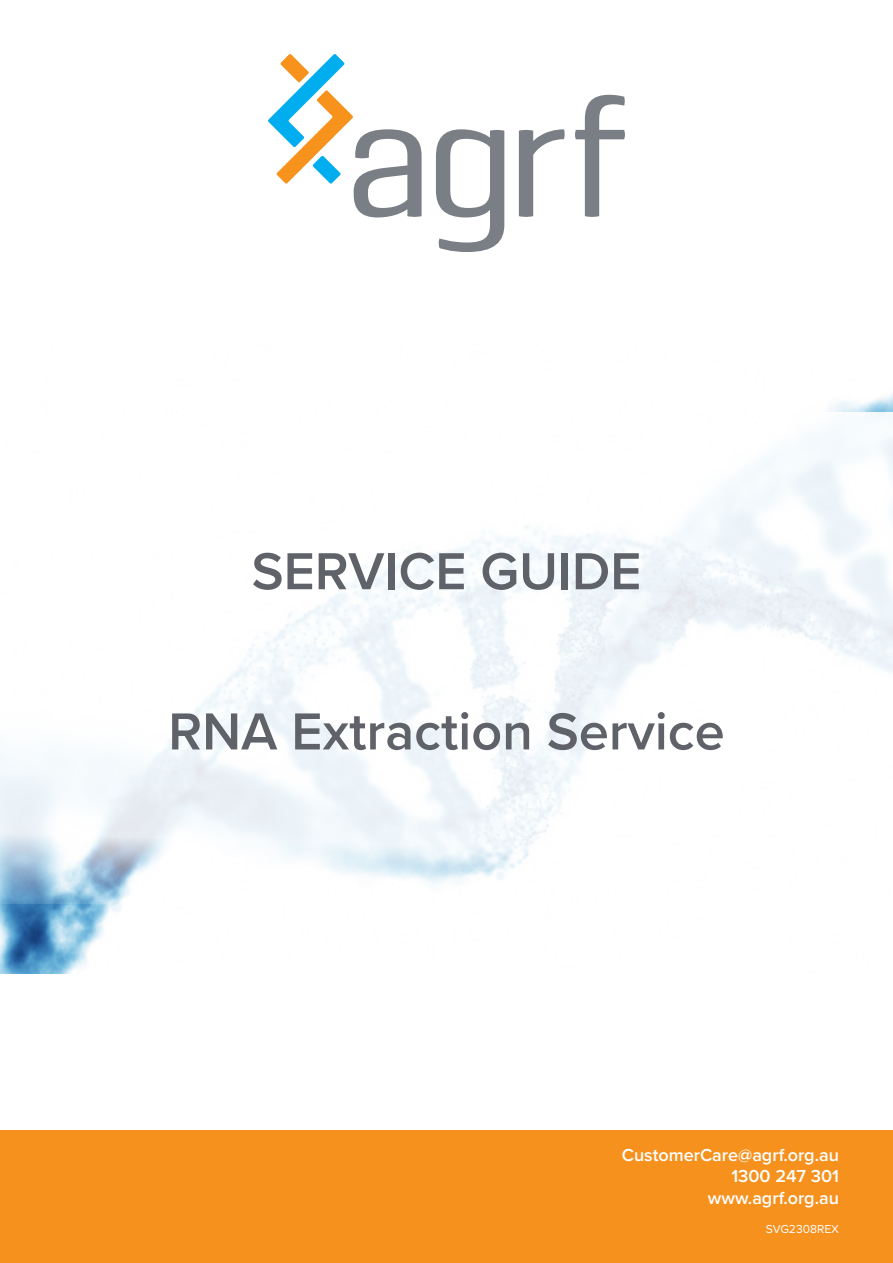
<style>
.page{position:relative;width:893px;height:1263px;background:#fff}
.page>*{position:absolute;margin:0;border:0;box-sizing:border-box;transform-origin:0 0}
.t1{font:600 54px "Proxima Nova";color:#5f6369}
.t2{font:600 18px "Proxima Nova";color:#fff}
.t3{font:12px "Proxima Nova";color:#fff}
</style>
<div class="page">
<svg style="left:436px;top:129px;width:68px;height:123px"></svg>
<svg style="left:519px;top:129px;width:46px;height:88px"></svg>
<svg style="left:575px;top:95px;width:50px;height:122px"></svg>
<svg style="left:268px;top:54px;width:154px;height:163px"></svg>
<img style="left:0;top:394px;width:893px;height:579px">
<div style="left:0;top:1130px;width:893px;height:133px;background:#f6911e"></div>
<svg style="left:0;top:413px;width:893px;height:491px"></svg>
<p class="t1" style="left:252px;top:531px;width:391px">SERVICE GUIDE</p>
<p class="t1" style="left:168px;top:691px;width:558px">RNA Extraction Service</p>
<p class="t2" style="left:622px;top:1141px;width:219px">CustomerCare@agrf.org.au</p>
<p class="t2" style="left:731px;top:1163px;width:109px">1300 247 301</p>
<p class="t2" style="left:708px;top:1184px;width:133px">www.agrf.org.au</p>
<p class="t3" style="left:766px;top:1219px;width:75px">SVG2308REX</p>
</div>
